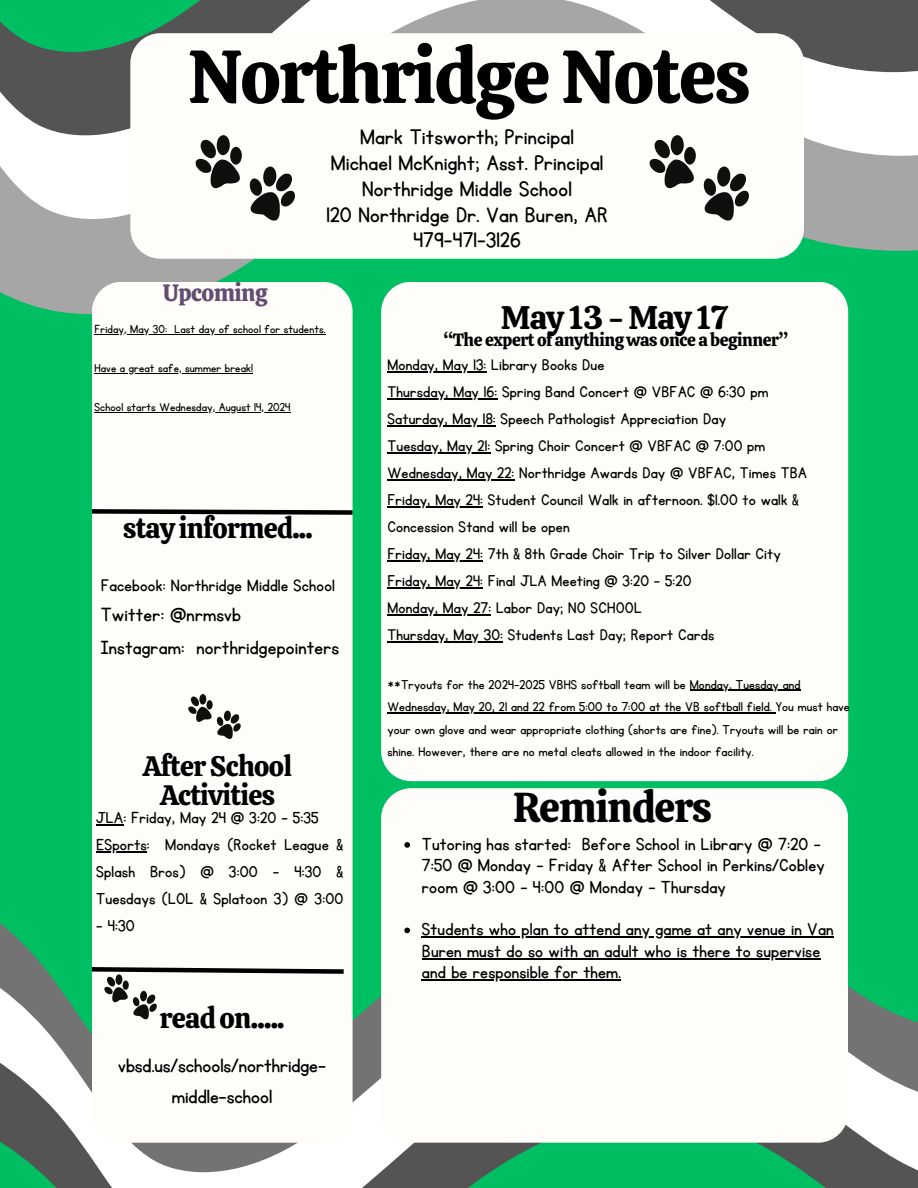
<style>
.page{position:relative;width:918px;height:1188px;background:#00bf63}
.page>*{position:absolute;margin:0;border:0;box-sizing:border-box;transform-origin:0 0}
.t1{font:75px "Calistoga";letter-spacing:-.025em;color:#000}
.t2{font:41.55px "Calistoga";letter-spacing:-.025em;color:#000}
.t3{font:32.55px "Calistoga";letter-spacing:-.025em;color:#000}
.t4{font:28.2px "Calistoga";letter-spacing:-.025em;color:#000}
.t5{font:28.05px/29.2px "Calistoga";letter-spacing:-.025em;color:#000;text-align:center}
.t6{font:24.6px/25.8px "KG Primary Penmanship";letter-spacing:.01em;color:#000;text-align:center}
.t7{font:23.55px "Calistoga";letter-spacing:-.025em;color:#634d70}
.t8{font:22.65px/31.5px "KG Primary Penmanship";color:#000;text-align:center}
.t9{font:22.2px/32.7px "KG Primary Penmanship";letter-spacing:.01em;color:#000}
.t10{font:20.25px/21.3px "KG Primary Penmanship";letter-spacing:.01em;color:#000}
.t11{font:19.2px "KG Primary Penmanship";letter-spacing:.01em;color:#000}
.t12{font:18.45px/27px "KG Primary Penmanship";letter-spacing:.01em;color:#000;text-align:justify}
.t13{font:18px/27px "KG Primary Penmanship";letter-spacing:.01em;color:#000}
.t14{font:17.55px "Calistoga";letter-spacing:-.025em;color:#000}
.t15{font:15px/22.5px "KG Primary Penmanship";letter-spacing:.01em;color:#000}
.t16{font:13.5px "KG Primary Penmanship";letter-spacing:.01em;color:#000}
</style>
<div class="page">
<svg style="left:0;top:0;width:918px;height:315px"></svg>
<div style="left:130px;top:33px;width:674px;height:226px;background:#fffdfa;border-radius:30px"></div>
<div style="left:381px;top:282px;width:467px;height:499px;background:#fffdfa;border-radius:30px"></div>
<svg style="left:0;top:925px;width:885px;height:84px"></svg>
<svg style="left:0;top:1009px;width:918px;height:83px;background:#a2a8a5"></svg>
<svg style="left:0;top:1092px;width:918px;height:96px"></svg>
<div style="left:92px;top:282px;width:261px;height:860px;background:#fffdfa;border-radius:30px"></div>
<div style="left:381px;top:788px;width:467px;height:355px;background:#fffdfa;border-radius:30px"></div>
<hr style="left:94px;top:334px;width:74px;height:1px;background:#000">
<hr style="left:175px;top:334px;width:151px;height:1px;background:#000">
<hr style="left:94px;top:373px;width:159px;height:1px;background:#000">
<hr style="left:94px;top:412px;width:197px;height:1px;background:#000">
<svg style="left:404px;top:842px;width:6px;height:6px"></svg>
<svg style="left:404px;top:928px;width:6px;height:5px"></svg>
<hr style="left:422px;top:937px;width:412px;height:1px;background:#000">
<hr style="left:422px;top:958px;width:398px;height:1px;background:#000">
<hr style="left:422px;top:979px;width:199px;height:1px;background:#000">
<svg style="left:87px;top:965px;width:257px;height:54px"></svg>
<svg style="left:195px;top:135px;width:47px;height:53px"></svg>
<svg style="left:250px;top:166px;width:45px;height:55px"></svg>
<svg style="left:188px;top:694px;width:53px;height:45px"></svg>
<svg style="left:96px;top:824px;width:27px;height:1px"></svg>
<hr style="left:96px;top:851px;width:51px;height:1px;background:#000">
<svg style="left:649px;top:135px;width:47px;height:53px"></svg>
<svg style="left:704px;top:166px;width:45px;height:55px"></svg>
<svg style="left:92px;top:507px;width:261px;height:10px"></svg>
<hr style="left:388px;top:371px;width:99px;height:1px;background:#000">
<hr style="left:388px;top:398px;width:110px;height:1px;background:#000">
<hr style="left:388px;top:425px;width:108px;height:1px;background:#000">
<hr style="left:388px;top:452px;width:103px;height:1px;background:#000">
<hr style="left:388px;top:479px;width:127px;height:1px;background:#000">
<hr style="left:388px;top:506px;width:95px;height:1px;background:#000">
<hr style="left:388px;top:560px;width:95px;height:1px;background:#000">
<hr style="left:388px;top:587px;width:95px;height:1px;background:#000">
<hr style="left:388px;top:614px;width:103px;height:1px;background:#000">
<hr style="left:388px;top:641px;width:115px;height:1px;background:#000">
<hr style="left:690px;top:690px;width:111px;height:1px;background:#000">
<hr style="left:388px;top:712px;width:388px;height:1px;background:#000">
<p class="t1" style="left:188px;top:28px;width:564px">Northridge Notes</p>
<h3 class="t6" style="left:326px;top:125px;width:283px">Mark Titsworth; Principal<br>Michael McKnight; Asst. Principal<br>Northridge Middle School<br>120 Northridge Dr. Van Buren, AR<br>479-471-3126</h3>
<p class="t7" style="left:163px;top:277px;width:106px">Upcoming</p>
<p class="t16" style="left:94px;top:323px;width:75px">Friday, May 30:</p>
<h4 class="t16" style="left:175px;top:323px;width:152px">Last day of school for students.</h4>
<p class="t16" style="left:94px;top:362px;width:160px">Have a great safe, summer break!</p>
<p class="t16" style="left:94px;top:401px;width:197px">School starts Wednesday, August 14, 2024</p>
<h4 class="t5" style="left:123px;top:513px;width:191px">stay informed...</h4>
<h6 class="t11" style="left:101px;top:576px;width:236px">Facebook: Northridge Middle School</h6>
<h6 class="t9" style="left:101px;top:599px;width:240px">Twitter: @nrmsvb<br>Instagram: northridgepointers</h6>
<p class="t5" style="left:143px;top:751px;width:151px">After School<br>Activities</p>
<h6 class="t12" style="left:96px;top:805px;width:224px">JLA: Friday, May 24 @ 3:20 - 5:35</h6>
<p class="t12" style="left:96px;top:832px;width:249px">ESports: Mondays (Rocket League &amp; Splash Bros) @ 3:00 - 4:30 &amp; Tuesdays (LOL &amp; Splatoon 3) @ 3:00</p>
<p class="t12" style="left:96px;top:913px;width:40px">- 4:30</p>
<p class="t4" style="left:160px;top:1000px;width:126px">read on.....</p>
<h3 class="t8" style="left:118px;top:1050px;width:209px">vbsd.us/schools/northridge&shy;middle-school</h3>
<h4 class="t3" style="left:501px;top:297px;width:229px">May 13 - May 17</h4>
<h4 class="t14" style="left:443px;top:328px;width:347px">“The expert of anything was once a beginner”</h4>
<h2 class="t13" style="left:388px;top:352px;width:218px">Monday, May 13: Library Books Due</h2>
<p class="t13" style="left:388px;top:379px;width:382px">Thursday, May 16: Spring Band Concert @ VBFAC @ 6:30 pm</p>
<p class="t13" style="left:388px;top:406px;width:340px">Saturday, May 18: Speech Pathologist Appreciation Day</p>
<p class="t13" style="left:388px;top:433px;width:421px">Tuesday, May 21: Spring Choir Concert @ VBFAC @ 7:00 pm Wednesday, May 22: Northridge Awards Day @ VBFAC, Times TBA Friday, May 24: Student Council Walk in afternoon. $1.00 to walk &amp; Concession Stand will be open<br>Friday, May 24: 7th &amp; 8th Grade Choir Trip to Silver Dollar City Friday, May 24: Final JLA Meeting @ 3:20 - 5:20<br>Monday, May 27: Labor Day; NO SCHOOL<br>Thursday, May 30: Students Last Day; Report Cards</p>
<p class="t15" style="left:388px;top:673px;width:464px">**Tryouts for the 2024-2025 VBHS softball team will be Monday, Tuesday and Wednesday, May 20, 21 and 22 from 5:00 to 7:00 at the VB softball field. You must have your own glove and wear appropriate clothing (shorts are fine). Tryouts will be rain or shine. However, there are no metal cleats allowed in the indoor facility.</p>
<h1 class="t2" style="left:513px;top:780px;width:200px">Reminders</h1>
<p class="t10" style="left:422px;top:834px;width:404px">Tutoring has started: Before School in Library @ 7:20 -<br>7:50 @ Monday - Friday &amp; After School in Perkins/Cobley room @ 3:00 - 4:00 @ Monday - Thursday</p>
<h5 class="t10" style="left:422px;top:920px;width:413px">Students who plan to attend any game at any venue in Van</h5>
<h3 class="t10" style="left:422px;top:941px;width:400px">Buren must do so with an adult who is there to supervise</h3>
<h5 class="t10" style="left:422px;top:962px;width:200px">and be responsible for them.</h5>
</div>
